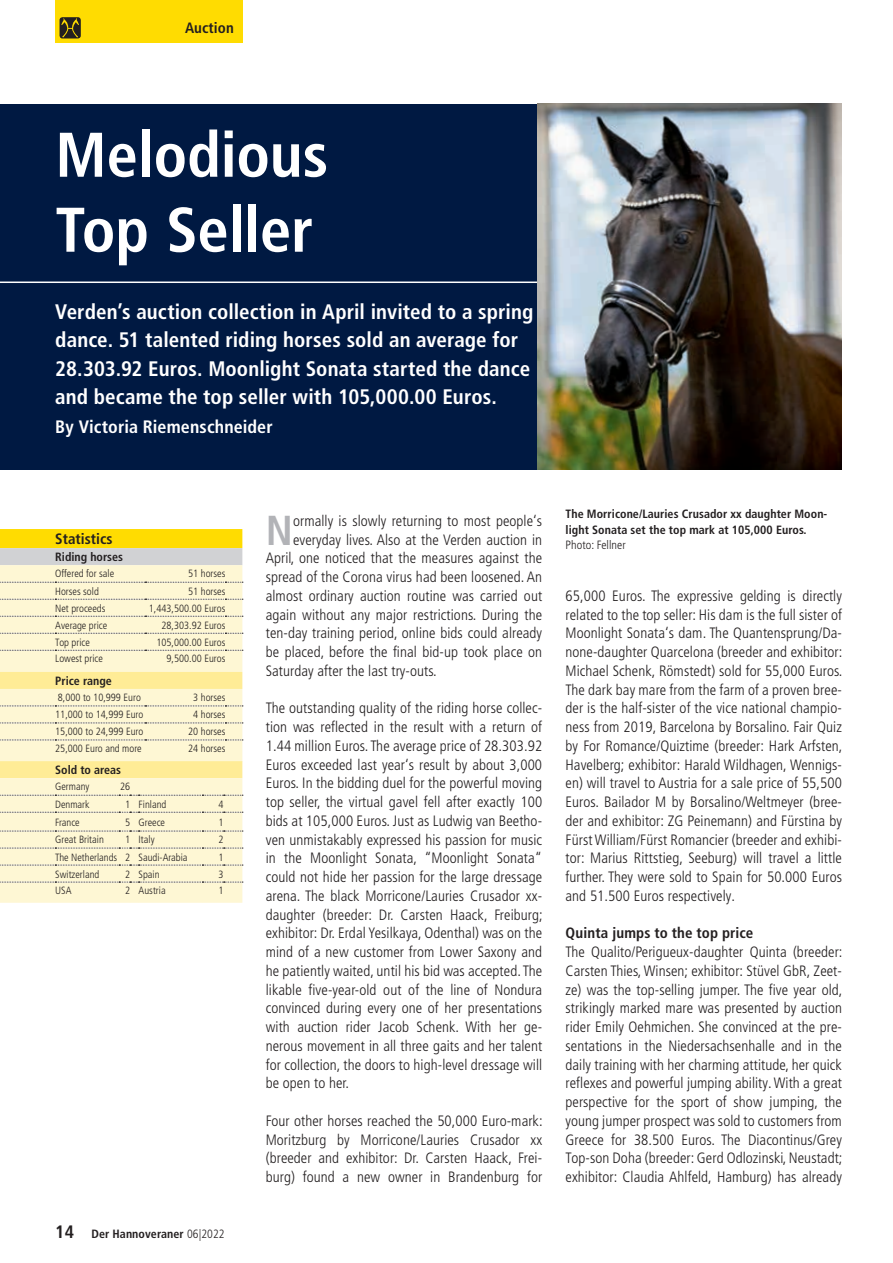
<style>
.page{position:relative;width:893px;height:1263px;background:#fff}
.page>*{position:absolute;margin:0;border:0;box-sizing:border-box;transform-origin:0 0}
.t1{font:700 condensed 63px/75px "Frutiger LT Pro";letter-spacing:-.005em;color:#fff}
.t2{font:700 condensed 41.85px "Frutiger LT Pro";color:#b2b3b7}
.t3{font:700 condensed 21px/28.5px "Frutiger LT Pro";letter-spacing:.005em;color:#fff}
.t4{font:700 condensed 18px "Frutiger LT Pro";letter-spacing:.005em;color:#fff}
.t5{font:300 condensed 15px/18.8px "Frutiger LT Pro";letter-spacing:.005em;color:#231f20;text-align:justify}
.t6{font:700 condensed 15px "Frutiger LT Pro";letter-spacing:.005em;color:#231f20}
.t7{font:700 condensed 12px/15.8px "Frutiger LT Pro";letter-spacing:.005em;color:#231f20}
.t8{font:300 condensed 12px "Frutiger LT Pro";letter-spacing:.005em;color:#231f20}
.t9{font:300 condensed 10.5px "Frutiger LT Pro";color:#231f20}
.s1{font-size:18px}
.s2{font-weight:300}
</style>
<div class="page">
<div style="left:55px;top:0;width:187px;height:43px;background:#ffdc01"></div>
<svg style="left:60px;top:17px;width:21px;height:21px"></svg>
<div style="left:0;top:104px;width:563px;height:366px;background:#001942"></div>
<hr style="left:0;top:281px;width:563px;height:2px;background:#fff">
<img style="left:538px;top:104px;width:304px;height:366px">
<svg style="left:0;top:529px;width:242px;height:36px;background:#e9d764"></svg>
<div style="left:0;top:565px;width:242px;height:196px;background:#fef7d4"></div>
<div style="left:0;top:672px;width:242px;height:17px;background:#ffec96"></div>
<svg style="left:0;top:582px;width:243px;height:1px"></svg>
<svg style="left:0;top:599px;width:243px;height:1px"></svg>
<svg style="left:0;top:616px;width:243px;height:1px"></svg>
<svg style="left:0;top:633px;width:243px;height:1px"></svg>
<svg style="left:0;top:650px;width:243px;height:1px"></svg>
<svg style="left:0;top:705px;width:243px;height:1px"></svg>
<svg style="left:0;top:722px;width:243px;height:1px"></svg>
<svg style="left:0;top:739px;width:243px;height:1px"></svg>
<svg style="left:0;top:761px;width:243px;height:142px;background:#f9f1ca"></svg>
<p class="t6" style="left:185px;top:19px;width:50px">Auction</p>
<p class="t6" style="left:199px;top:19px;width:36px">Sport</p>
<h1 class="t1" style="left:55px;top:117px;width:275px">Melodious<br>Top Seller</h1>
<h3 class="t3" style="left:55px;top:297px;width:480px">Verden’s auction collection in April invited to a spring dance. 51 talented riding horses sold an average for 28.303.92 Euros. Moonlight Sonata started the dance and became the top seller with 105,000.00 Euros.</h3>
<p class="t4" style="left:55px;top:416px;width:219px">By Victoria Riemenschneider</p>
<p class="t6" style="left:55px;top:530px;width:59px">Statistics</p>
<p class="t7" style="left:55px;top:549px;width:69px">Riding horses</p>
<p class="t9" style="left:55px;top:568px;width:60px">Offered for sale</p>
<p class="t9" style="left:188px;top:568px;width:39px">51 horses</p>
<p class="t9" style="left:55px;top:585px;width:45px">Horses sold</p>
<p class="t9" style="left:188px;top:585px;width:39px">51 horses</p>
<p class="t9" style="left:55px;top:602px;width:52px">Net proceeds</p>
<p class="t9" style="left:149px;top:602px;width:78px">1,443,500.00 Euros</p>
<p class="t9" style="left:55px;top:619px;width:53px">Average price</p>
<p class="t9" style="left:162px;top:619px;width:65px">28,303.92 Euros</p>
<p class="t9" style="left:55px;top:636px;width:36px">Top price</p>
<p class="t9" style="left:156px;top:636px;width:70px">105,000.00 Euros</p>
<p class="t9" style="left:55px;top:652px;width:49px">Lowest price</p>
<p class="t9" style="left:167px;top:652px;width:60px">9,500.00 Euros</p>
<p class="t7" style="left:55px;top:673px;width:58px">Price range</p>
<p class="t9" style="left:58px;top:691px;width:85px">8,000 to 10,999 Euro</p>
<p class="t9" style="left:193px;top:691px;width:34px">3 horses</p>
<p class="t9" style="left:55px;top:709px;width:90px">11,000 to 14,999 Euro</p>
<p class="t9" style="left:193px;top:709px;width:34px">4 horses</p>
<p class="t9" style="left:55px;top:726px;width:90px">15,000 to 24,999 Euro</p>
<p class="t9" style="left:188px;top:726px;width:39px">20 horses</p>
<p class="t9" style="left:55px;top:742px;width:88px">25,000 Euro and more</p>
<p class="t9" style="left:188px;top:742px;width:39px">24 horses</p>
<p class="t7" style="left:55px;top:762px;width:67px">Sold to areas</p>
<p class="t9" style="left:55px;top:781px;width:36px">Germany</p>
<p class="t9" style="left:120px;top:781px;width:12px">26</p>
<p class="t9" style="left:55px;top:798px;width:36px">Denmark</p>
<p class="t9" style="left:125px;top:798px;width:43px">1 Finland</p>
<p class="t9" style="left:219px;top:798px;width:7px">4</p>
<p class="t9" style="left:55px;top:816px;width:26px">France</p>
<p class="t9" style="left:125px;top:816px;width:41px">5 Greece</p>
<p class="t9" style="left:219px;top:816px;width:7px">1</p>
<p class="t9" style="left:55px;top:834px;width:50px">Great Britain</p>
<p class="t9" style="left:125px;top:834px;width:31px">1 Italy</p>
<p class="t9" style="left:219px;top:834px;width:7px">2</p>
<p class="t9" style="left:55px;top:851px;width:134px">The Netherlands 2 Saudi-Arabia</p>
<p class="t9" style="left:219px;top:851px;width:7px">1</p>
<p class="t9" style="left:55px;top:868px;width:46px">Switzerland</p>
<p class="t9" style="left:125px;top:868px;width:36px">2 Spain</p>
<p class="t9" style="left:219px;top:868px;width:7px">3</p>
<p class="t9" style="left:55px;top:885px;width:18px">USA</p>
<p class="t9" style="left:125px;top:885px;width:42px">2 Austria</p>
<p class="t9" style="left:219px;top:885px;width:7px">1</p>
<p class="t7" style="left:55px;top:1226px;width:171px"><span class="s1">14</span> Der Hannoveraner <span class="s2">06|2022</span></p>
<h2 class="t2" style="left:266px;top:505px;width:29px">N</h2>
<p class="t5" style="left:293px;top:511px;width:251px">ormally is slowly returning to most people‘s</p>
<p class="t5" style="left:293px;top:530px;width:251px">everyday lives. Also at the Verden auction in</p>
<p class="t5" style="left:266px;top:549px;width:278px">April, one noticed that the measures against the</p>
<p class="t5" style="left:266px;top:568px;width:278px">spread of the Corona virus had been loosened. An</p>
<p class="t5" style="left:266px;top:586px;width:278px">almost ordinary auction routine was carried out</p>
<p class="t5" style="left:266px;top:605px;width:278px">again without any major restrictions. During the</p>
<p class="t5" style="left:266px;top:624px;width:278px">ten-day training period, online bids could already</p>
<p class="t5" style="left:266px;top:643px;width:278px">be placed, before the final bid-up took place on</p>
<p class="t5" style="left:266px;top:661px;width:172px">Saturday after the last try-outs.</p>
<p class="t5" style="left:266px;top:699px;width:278px">The outstanding quality of the riding horse collec&shy;tion was reflected in the result with a return of 1.44 million Euros. The average price of 28.303.92<br>Euros exceeded last year‘s result by about 3,000<br>Euros. In the bidding duel for the powerful moving top seller, the virtual gavel fell after exactly 100 bids at 105,000 Euros. Just as Ludwig van Beetho&shy;ven unmistakably expressed his passion for music in the Moonlight Sonata, “Moonlight Sonata“ could not hide her passion for the large dressage arena. The black Morricone/Lauries Crusador xx&shy;daughter (breeder: Dr. Carsten Haack, Freiburg; exhibitor: Dr. Erdal Yesilkaya, Odenthal) was on the mind of a new customer from Lower Saxony and he patiently waited, until his bid was accepted. The likable five-year-old out of the line of Nondura convinced during every one of her presentations with auction rider Jacob Schenk. With her ge&shy;nerous movement in all three gaits and her talent for collection, the doors to high-level dressage will be open to her.</p>
<p class="t5" style="left:266px;top:1111px;width:278px">Four other horses reached the 50,000 Euro-mark:<br>Moritzburg by Morricone/Lauries Crusador xx (breeder and exhibitor: Dr. Carsten Haack, Frei&shy;burg) found a new owner in Brandenburg for</p>
<p class="t7" style="left:566px;top:506px;width:263px">The Morricone/Lauries Crusador xx daughter Moon&shy;light Sonata set the top mark at 105,000 Euros.</p>
<p class="t8" style="left:566px;top:538px;width:62px">Photo: Fellner</p>
<p class="t5" style="left:566px;top:586px;width:278px">65,000 Euros. The expressive gelding is directly related to the top seller: His dam is the full sister of Moonlight Sonata‘s dam. The Quantensprung/Da&shy;none-daughter Quarcelona (breeder and exhibitor:<br>Michael Schenk, Römstedt) sold for 55,000 Euros.<br>The dark bay mare from the farm of a proven bree&shy;der is the half-sister of the vice national champio&shy;ness from 2019, Barcelona by Borsalino. Fair Quiz by For Romance/Quiztime (breeder: Hark Arfsten, Havelberg; exhibitor: Harald Wildhagen, Wennigs&shy;en) will travel to Austria for a sale price of 55,500<br>Euros. Bailador M by Borsalino/Weltmeyer (bree&shy;der and exhibitor: ZG Peinemann) and Fürstina by Fürst William/Fürst Romancier (breeder and exhibi&shy;tor: Marius Rittstieg, Seeburg) will travel a little further. They were sold to Spain for 50.000 Euros and 51.500 Euros respectively.</p>
<p class="t6" style="left:566px;top:924px;width:189px">Quinta jumps to the top price</p>
<p class="t5" style="left:566px;top:943px;width:278px">The Qualito/Perigueux-daughter Quinta (breeder:<br>Carsten Thies, Winsen; exhibitor: Stüvel GbR, Zeet&shy;ze) was the top-selling jumper. The five year old, strikingly marked mare was presented by auction rider Emily Oehmichen. She convinced at the pre&shy;sentations in the Niedersachsenhalle and in the daily training with her charming attitude, her quick reflexes and powerful jumping ability. With a great perspective for the sport of show jumping, the young jumper prospect was sold to customers from Greece for 38.500 Euros. The Diacontinus/Grey Top-son Doha (breeder: Gerd Odlozinski, Neustadt; exhibitor: Claudia Ahlfeld, Hamburg) has already</p>
</div>
